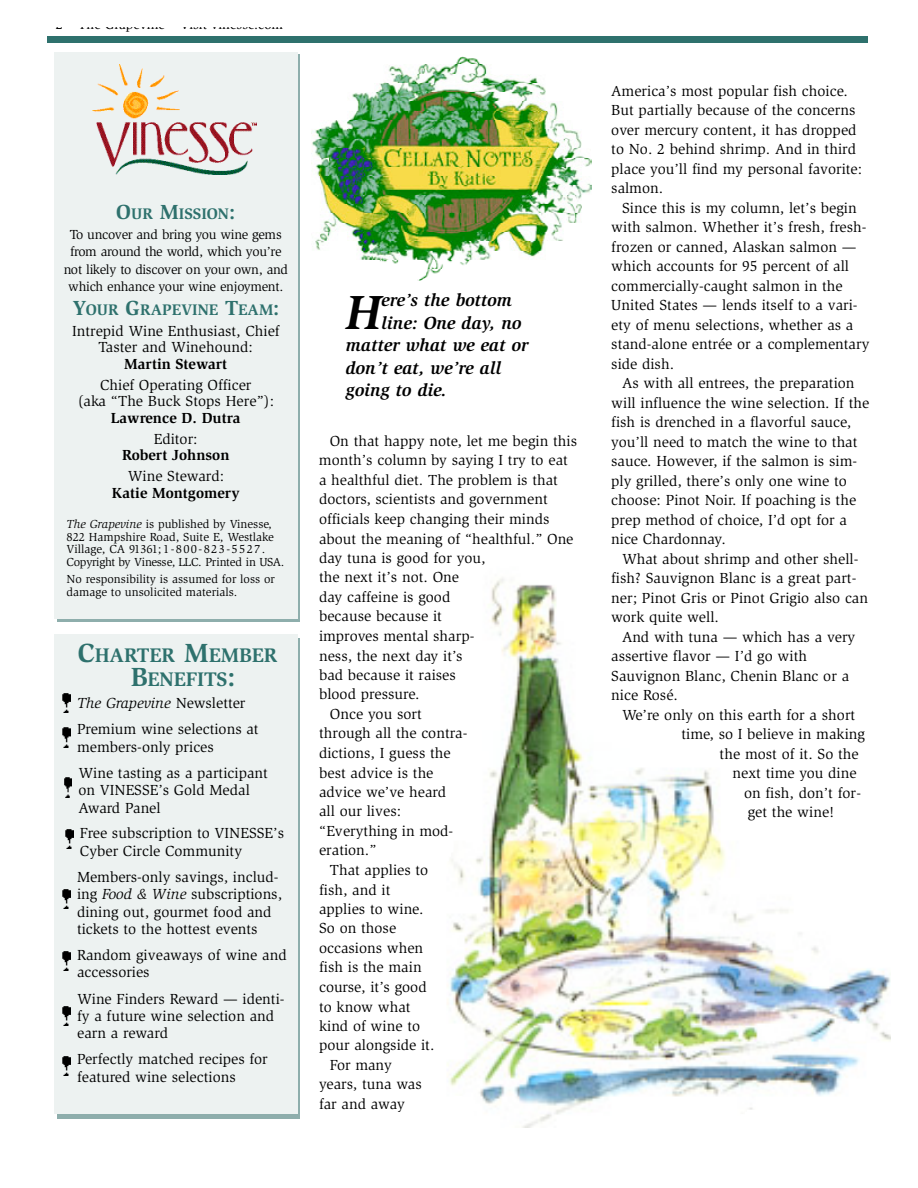
<style>
.page{position:relative;width:918px;height:1188px;background:#fff}
.page>*{position:absolute;margin:0;border:0;box-sizing:border-box;transform-origin:0 0}
.t1{font:italic 700 49.2px "Slimbach";color:#000}
.t2{font:700 20.25px/23.7px "Slimbach";color:#2e716d;text-align:center}
.t3{font:italic 700 18px "Slimbach";color:#000}
.t4{font:700 15.75px "Slimbach";color:#2e716d}
.t5{font:15px/19.5px "Slimbach";color:#000}
.t6{font:700 15px "Slimbach";color:#000}
.t7{font:13.5px/17.2px "Slimbach";letter-spacing:-.02em;color:#000;text-align:center}
.t8{font:13.5px "Slimbach";color:#000}
.t9{font:12px/12.8px "Slimbach";color:#000}
.s1{font-size:21px}
.s2{font-style:italic}
.s3{font-size:27px}
</style>
<div class="page">
<div style="left:48px;top:36px;width:820px;height:6px;background:#2e716d"></div>
<svg style="left:57px;top:638px;width:243px;height:481px;background:#a5bebd"></svg>
<div style="left:54px;top:634px;width:243px;height:479px;background:#edf2f1"></div>
<div style="left:54px;top:52px;width:243px;height:567px;background:#edf2f1"></div>
<img style="left:62px;top:693px;width:8px;height:20px">
<img style="left:62px;top:727px;width:8px;height:20px">
<img style="left:64px;top:777px;width:8px;height:20px">
<img style="left:65px;top:829px;width:8px;height:20px">
<img style="left:62px;top:889px;width:8px;height:20px">
<img style="left:62px;top:951px;width:8px;height:20px">
<img style="left:62px;top:1006px;width:8px;height:20px">
<img style="left:62px;top:1056px;width:8px;height:20px">
<img style="left:92px;top:64px;width:165px;height:110px">
<img style="left:311px;top:56px;width:280px;height:225px">
<img style="left:447px;top:578px;width:444px;height:550px">
<p class="t8" style="left:56px;top:19px;width:229px">2 • The Grapevine • Visit vinesse.com</p>
<p class="t4" style="left:116px;top:208px;width:121px"><span class="s1">O</span>UR <span class="s1">M</span>ISSION<span class="s1">:</span></p>
<p class="t7" style="left:64px;top:227px;width:226px">To uncover and bring you wine gems from around the world, which yo u ’re not likely to discover on your own, and which enhance your wine enjoy m e n t.</p>
<p class="t4" style="left:72px;top:304px;width:209px"><span class="s1">Y</span>OUR <span class="s1">G</span>RAPEVINE <span class="s1">T</span>EAM<span class="s1">:</span></p>
<p class="t5" style="left:72px;top:324px;width:209px;line-height:16.5px;text-align:center">Intrepid Wine Enthusiast, Chief<br>Taster and Winehound:</p>
<p class="t6" style="left:124px;top:358px;width:105px">Martin Stewart</p>
<p class="t5" style="left:78px;top:378px;width:198px;line-height:16.5px;text-align:center">Chief Operating Officer<br>(aka “The Buck Stops Here”):</p>
<p class="t6" style="left:111px;top:412px;width:131px">Lawrence D. Dutra</p>
<p class="t5" style="left:154px;top:430px;width:45px">Editor:</p>
<p class="t6" style="left:122px;top:450px;width:109px">Robert Johnson</p>
<p class="t5" style="left:128px;top:468px;width:98px">Wine Steward:</p>
<p class="t6" style="left:112px;top:487px;width:129px">Katie Montgomery</p>
<p class="t9" style="left:67px;top:518px;width:219px"><span class="s2">The Grapevine</span> is published by Vinesse,<br>8 2 2 Hampshire Road, Suite E, Westlake Village, CA 91 3 61; 1 - 8 0 0 - 8 2 3 - 5 5 2 7 .<br>C o pyright by Vinesse, LLC. Printed in USA.</p>
<p class="t9" style="left:67px;top:574px;width:210px">No responsibility is assumed for loss or damage to unsolicited materials.</p>
<h2 class="t2" style="left:78px;top:645px;width:201px"><span class="s3">C</span>HARTER <span class="s3">M</span>EMBER<br><span class="s3">B</span>ENEFITS<span class="s3">:</span></h2>
<p class="t5" style="left:77px;top:691px;width:183px;line-height:26px"><span class="s2">The Grapevine</span> Newsletter<br>Premium wine selections at</p>
<p class="t5" style="left:77px;top:735px;width:192px;line-height:26px">members-only prices<br>Wine tasting as a participant</p>
<p class="t5" style="left:78px;top:782px;width:173px;line-height:17.7px">on VINESSE’s Gold Medal<br>Award Panel</p>
<p class="t5" style="left:80px;top:826px;width:206px;line-height:17.2px">Free subscription to VINESSE’s<br>Cyber Circle Community</p>
<p class="t5" style="left:77px;top:869px;width:207px;line-height:17.4px">Members-only savings, includ&shy;ing <span class="s2">Food &amp; Wine</span> subscriptions, dining out, gourmet food and tickets to the hottest events</p>
<p class="t5" style="left:77px;top:948px;width:211px;line-height:17.2px">Random giveaways of wine and accessories</p>
<p class="t5" style="left:77px;top:991px;width:209px;line-height:17.2px">Wine Finders Reward — identi&shy;fy a future wine selection and earn a reward</p>
<p class="t5" style="left:77px;top:1052px;width:192px;line-height:17.2px">Perfectly matched recipes for featured wine selections</p>
<h1 class="t1" style="left:346px;top:293px;width:37px">H</h1>
<p class="t3" style="left:382px;top:293px;width:132px">ere’s the bottom</p>
<p class="t3" style="left:382px;top:316px;width:141px">line: One day, no</p>
<p class="t3" style="left:346px;top:338px;width:184px">matter what we eat or</p>
<p class="t3" style="left:346px;top:361px;width:157px">don’t eat, we’re all</p>
<p class="t3" style="left:346px;top:383px;width:102px">going to die.</p>
<p class="t5" style="left:330px;top:432px;width:249px">On that happy note, let me begin this</p>
<p class="t5" style="left:319px;top:452px;width:250px">month’s column by saying I try to eat</p>
<p class="t5" style="left:319px;top:471px;width:240px">a healthful diet. The problem is that</p>
<p class="t5" style="left:319px;top:491px;width:230px">doctors, scientists and government</p>
<p class="t5" style="left:319px;top:510px;width:232px">officials keep changing their minds</p>
<p class="t5" style="left:319px;top:530px;width:256px">about the meaning of “healthful.” One</p>
<p class="t5" style="left:319px;top:549px;width:168px">day tuna is good for you,</p>
<p class="t5" style="left:319px;top:569px;width:142px">the next it’s not. One</p>
<p class="t5" style="left:319px;top:588px;width:133px">day caffeine is good</p>
<p class="t5" style="left:319px;top:608px;width:124px">because because it</p>
<p class="t5" style="left:319px;top:627px;width:157px">improves mental sharp-</p>
<p class="t5" style="left:319px;top:647px;width:145px">ness, the next day it’s</p>
<p class="t5" style="left:319px;top:666px;width:138px">bad because it raises</p>
<p class="t5" style="left:319px;top:686px;width:102px">blood pressure.</p>
<p class="t5" style="left:330px;top:705px;width:93px">Once you sort</p>
<p class="t5" style="left:319px;top:725px;width:150px">through all the contra-</p>
<p class="t5" style="left:319px;top:744px;width:133px">dictions, I guess the</p>
<p class="t5" style="left:319px;top:764px;width:116px">best advice is the</p>
<p class="t5" style="left:319px;top:783px;width:129px">advice we’ve heard</p>
<p class="t5" style="left:319px;top:803px;width:84px">all our lives:</p>
<p class="t5" style="left:319px;top:822px;width:136px">“Everything in mod-</p>
<p class="t5" style="left:319px;top:842px;width:59px">eration.”</p>
<p class="t5" style="left:330px;top:861px;width:100px">That applies to</p>
<p class="t5" style="left:319px;top:881px;width:73px">fish, and it</p>
<p class="t5" style="left:319px;top:900px;width:106px">applies to wine.</p>
<p class="t5" style="left:319px;top:920px;width:79px">So on those</p>
<p class="t5" style="left:319px;top:939px;width:106px">occasions when</p>
<p class="t5" style="left:319px;top:959px;width:104px">fish is the main</p>
<p class="t5" style="left:319px;top:978px;width:109px">course, it’s good</p>
<p class="t5" style="left:319px;top:998px;width:93px">to know what</p>
<p class="t5" style="left:319px;top:1017px;width:103px">kind of wine to</p>
<p class="t5" style="left:319px;top:1037px;width:117px">pour alongside it.</p>
<p class="t5" style="left:330px;top:1056px;width:64px">For many</p>
<p class="t5" style="left:319px;top:1076px;width:104px">years, tuna was</p>
<p class="t5" style="left:319px;top:1095px;width:87px">far and away</p>
<p class="t5" style="left:611px;top:82px;width:252px">America’s most popular fish choice.<br>But partially because of the concerns over mercury content, it has dropped to No. 2 behind shrimp. And in third place you’ll find my personal favorite: salmon.</p>
<p class="t5" style="left:611px;top:199px;width:260px;text-indent:11px">Since this is my column, let’s begin with salmon. Whether it’s fresh, fresh&shy;frozen or canned, Alaskan salmon — which accounts for 95 percent of all commercially-caught salmon in the United States — lends itself to a vari&shy;ety of menu selections, whether as a stand-alone entrée or a complementary side dish.</p>
<p class="t5" style="left:611px;top:375px;width:260px;text-indent:11px">As with all entrees, the preparation will influence the wine selection. If the fish is drenched in a flavorful sauce, you’ll need to match the wine to that sauce. However, if the salmon is sim&shy;ply grilled, there’s only one wine to choose: Pinot Noir. If poaching is the prep method of choice, I’d opt for a nice Chardonnay.</p>
<p class="t5" style="left:611px;top:550px;width:258px;text-indent:11px">What about shrimp and other shell&shy;fish? Sauvignon Blanc is a great part&shy;ner; Pinot Gris or Pinot Grigio also can work quite well.</p>
<p class="t5" style="left:611px;top:628px;width:246px;text-indent:11px">And with tuna — which has a very assertive flavor — I’d go with<br>Sauvignon Blanc, Chenin Blanc or a nice Rosé.</p>
<p class="t5" style="left:622px;top:706px;width:235px">We’re only on this earth for a short</p>
<p class="t5" style="left:681px;top:726px;width:185px">time, so I believe in making</p>
<p class="t5" style="left:720px;top:745px;width:141px">the most of it. So the</p>
<p class="t5" style="left:733px;top:765px;width:125px">next time you dine</p>
<p class="t5" style="left:744px;top:784px;width:119px">on fish, don’t for-</p>
<p class="t5" style="left:748px;top:803px;width:88px">get the wine!</p>
</div>
